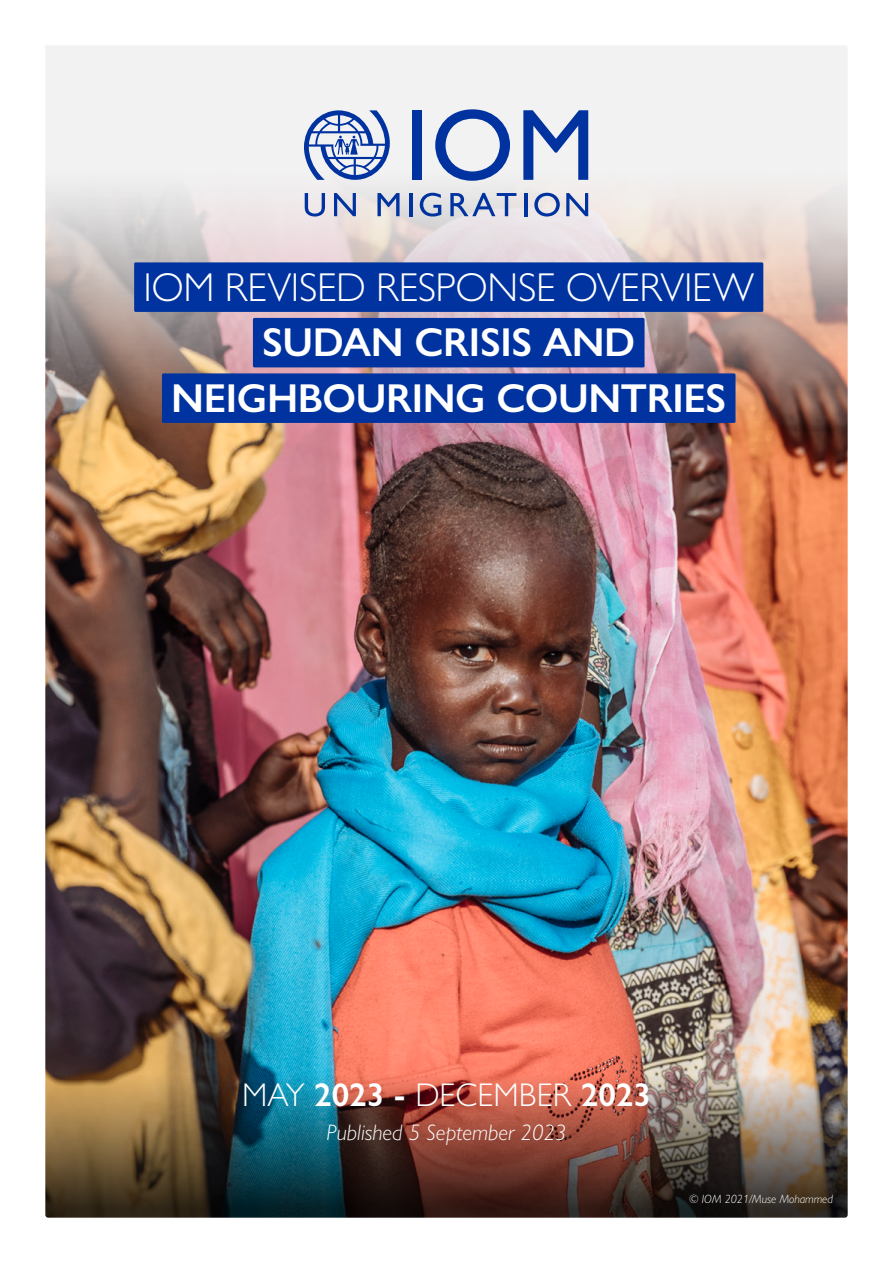
<style>
.page{position:relative;width:893px;height:1263px;background:#fff}
.page>*{position:absolute;margin:0;border:0;box-sizing:border-box;transform-origin:0 0}
.t1{font:600 40.5px/55.5px "Gill Sans Nova";letter-spacing:-.01em;color:#fff;text-align:center}
.t2{font:300 40.5px "Gill Sans Nova";letter-spacing:-.01em;color:#fff}
.t3{font:300 33px "Gill Sans Nova";color:#fff}
.t4{font:italic 300 22.5px "Gill Sans Nova";color:#fff}
.t5{font:italic 300 12px "Gill Sans Nova";color:#fff}
.s1{font-weight:600}
</style>
<div class="page">
<img style="left:47px;top:489px;width:799px;height:475px">
<img style="left:45px;top:45px;width:803px;height:444px;border-radius:3px">
<div style="left:134px;top:262px;width:629px;height:50px;background:#0033a0;border-radius:2px"></div>
<div style="left:253px;top:318px;width:392px;height:49px;background:#0033a0;border-radius:2px"></div>
<div style="left:162px;top:373px;width:573px;height:50px;background:#0033a0;border-radius:2px"></div>
<div style="left:412px;top:110px;width:10px;height:70px;background:#0033a0"></div>
<svg style="left:435px;top:109px;width:75px;height:72px"></svg>
<svg style="left:523px;top:110px;width:65px;height:70px"></svg>
<svg style="left:305px;top:193px;width:20px;height:24px"></svg>
<svg style="left:334px;top:193px;width:22px;height:23px"></svg>
<svg style="left:377px;top:193px;width:23px;height:23px"></svg>
<hr style="left:409px;top:193px;width:3px;height:23px;background:#0033a0">
<svg style="left:420px;top:193px;width:21px;height:24px"></svg>
<svg style="left:450px;top:193px;width:66px;height:23px;background:#9baace"></svg>
<hr style="left:524px;top:193px;width:3px;height:23px;background:#0033a0">
<svg style="left:534px;top:193px;width:26px;height:24px"></svg>
<svg style="left:566px;top:193px;width:22px;height:23px"></svg>
<svg style="left:304px;top:110px;width:86px;height:70px"></svg>
<img style="left:45px;top:964px;width:803px;height:254px;border-radius:3px">
<p class="t2" style="left:143px;top:262px;width:612px">IOM REVISED RESPONSE OVERVIEW</p>
<p class="t1" style="left:171px;top:315px;width:557px">SUDAN CRISIS AND<br>NEIGHBOURING COUNTRIES</p>
<p class="t3" style="left:242px;top:1074px;width:410px">MAY <span class="s1">2023 -</span> DECEMBER <span class="s1">2023</span></p>
<p class="t4" style="left:326px;top:1119px;width:241px">Published 5 September 2023</p>
<p class="t5" style="left:689px;top:1191px;width:145px">© IOM 2021/Muse Mohammed</p>
</div>
